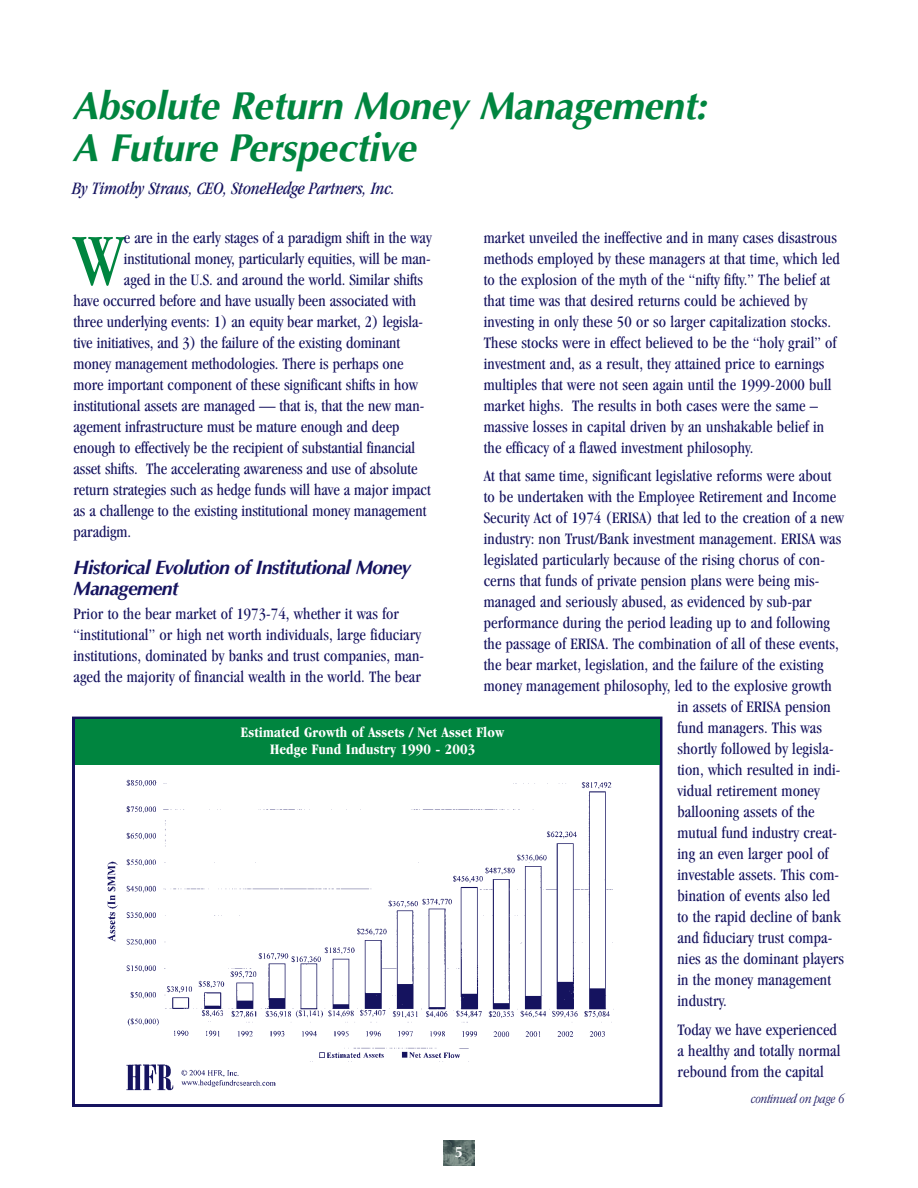
<style>
.page{position:relative;width:918px;height:1188px;background:#fff}
.page>*{position:absolute;margin:0;border:0;box-sizing:border-box;transform-origin:0 0}
.t1{font:condensed 75.75px "Garamond";color:#00853f}
.t2{font:italic 700 39px/42px "Optima";letter-spacing:-.01em;color:#00853f}
.t3{font:italic 700 19.5px/21px "Optima";letter-spacing:-.035em;color:#15135f}
.t4{font:italic condensed 18px "Garamond";letter-spacing:-.01em;color:#15135f}
.t5{font:condensed 16.5px/21px "Garamond";letter-spacing:.01em;color:#15135f}
.t6{font:700 condensed 15px/16.5px "Garamond";letter-spacing:.01em;color:#fff;text-align:center}
.t7{font:700 15px "Optima";color:#fff}
.t8{font:italic 300 condensed 13.5px "Garamond";letter-spacing:-.01em;color:#15135f}
</style>
<div class="page">
<img style="left:443px;top:1140px;width:32px;height:25px">
<img style="left:107px;top:779px;width:507px;height:312px">
<div style="left:72px;top:717px;width:590px;height:390px;border:3px solid #15135f"></div>
<div style="left:75px;top:719px;width:585px;height:46px;background:#00853f"></div>
<h2 class="t2" style="left:72px;top:89px;width:636px">Absolute Return Money Management:<br>A Future Perspective</h2>
<p class="t4" style="left:72px;top:182px;width:325px">By Timothy Straus, CEO, StoneHedge Partners, Inc.</p>
<p class="t5" style="left:484px;top:228px;width:357px">market unveiled the ineffective and in many cases disastrous methods employed by these managers at that time, which led to the explosion of the myth of the “nifty fifty.” The belief at that time was that desired returns could be achieved by investing in only these 50 or so larger capitalization stocks.<br>These stocks were in effect believed to be the “holy grail” of investment and, as a result, they attained price to earnings multiples that were not seen again until the 1999-2000 bull market highs. The results in both cases were the same – massive losses in capital driven by an unshakable belief in the efficacy of a flawed investment philosophy.</p>
<p class="t5" style="left:484px;top:467px;width:349px">At that same time, significant legislative reforms were about</p>
<p class="t5" style="left:484px;top:488px;width:354px">to be undertaken with the Employee Retirement and Income</p>
<p class="t5" style="left:484px;top:509px;width:362px">Security Act of 1974 (ERISA) that led to the creation of a new</p>
<p class="t5" style="left:484px;top:530px;width:359px">industry: non Trust/Bank investment management. ERISA was</p>
<p class="t5" style="left:484px;top:551px;width:343px">legislated particularly because of the rising chorus of con-</p>
<p class="t5" style="left:484px;top:572px;width:337px">cerns that funds of private pension plans were being mis-</p>
<p class="t5" style="left:484px;top:593px;width:329px">managed and seriously abused, as evidenced by sub-par</p>
<p class="t5" style="left:484px;top:614px;width:348px">performance during the period leading up to and following</p>
<p class="t5" style="left:484px;top:635px;width:356px">the passage of ERISA. The combination of all of these events,</p>
<p class="t5" style="left:484px;top:656px;width:341px">the bear market, legislation, and the failure of the existing</p>
<p class="t5" style="left:484px;top:677px;width:350px">money management philosophy, led to the explosive growth</p>
<p class="t5" style="left:677px;top:698px;width:155px">in assets of ERISA pension</p>
<p class="t5" style="left:677px;top:719px;width:146px">fund managers. This was</p>
<p class="t5" style="left:677px;top:740px;width:158px">shortly followed by legisla-</p>
<p class="t5" style="left:677px;top:761px;width:165px">tion, which resulted in indi-</p>
<p class="t5" style="left:677px;top:782px;width:144px">vidual retirement money</p>
<p class="t5" style="left:677px;top:803px;width:139px">ballooning assets of the</p>
<p class="t5" style="left:677px;top:824px;width:161px">mutual fund industry creat-</p>
<p class="t5" style="left:677px;top:845px;width:153px">ing an even larger pool of</p>
<p class="t5" style="left:677px;top:866px;width:163px">investable assets. This com-</p>
<p class="t5" style="left:677px;top:887px;width:154px">bination of events also led</p>
<p class="t5" style="left:677px;top:908px;width:165px">to the rapid decline of bank</p>
<p class="t5" style="left:677px;top:929px;width:156px">and fiduciary trust compa-</p>
<p class="t5" style="left:677px;top:950px;width:168px">nies as the dominant players</p>
<p class="t5" style="left:677px;top:971px;width:155px">in the money management</p>
<p class="t5" style="left:677px;top:992px;width:51px">industry.</p>
<p class="t5" style="left:677px;top:1020px;width:164px">Today we have experienced a healthy and totally normal rebound from the capital</p>
<h1 class="t1" style="left:74px;top:231px;width:52px">W</h1>
<p class="t5" style="left:124px;top:228px;width:309px">e are in the early stages of a paradigm shift in the way</p>
<p class="t5" style="left:124px;top:249px;width:308px">institutional money, particularly equities, will be man-</p>
<p class="t5" style="left:124px;top:270px;width:301px">aged in the U.S. and around the world. Similar shifts</p>
<p class="t5" style="left:74px;top:291px;width:344px">have occurred before and have usually been associated with</p>
<p class="t5" style="left:74px;top:312px;width:351px">three underlying events: 1) an equity bear market, 2) legisla-</p>
<p class="t5" style="left:74px;top:333px;width:328px">tive initiatives, and 3) the failure of the existing dominant</p>
<p class="t5" style="left:74px;top:354px;width:332px">money management methodologies. There is perhaps one</p>
<p class="t5" style="left:74px;top:375px;width:346px">more important component of these significant shifts in how</p>
<p class="t5" style="left:74px;top:396px;width:352px">institutional assets are managed — that is, that the new man-</p>
<p class="t5" style="left:74px;top:417px;width:327px">agement infrastructure must be mature enough and deep</p>
<p class="t5" style="left:74px;top:438px;width:343px">enough to effectively be the recipient of substantial financial</p>
<p class="t5" style="left:74px;top:459px;width:346px">asset shifts. The accelerating awareness and use of absolute</p>
<p class="t5" style="left:74px;top:480px;width:359px">return strategies such as hedge funds will have a major impact</p>
<p class="t5" style="left:74px;top:501px;width:354px">as a challenge to the existing institutional money management</p>
<p class="t5" style="left:74px;top:522px;width:59px">paradigm.</p>
<p class="t3" style="left:74px;top:559px;width:339px">Historical Evolution of Institutional Money<br>Management</p>
<p class="t5" style="left:74px;top:605px;width:352px">Prior to the bear market of 1973-74, whether it was for “institutional” or high net worth individuals, large fiduciary institutions, dominated by banks and trust companies, man&shy;aged the majority of financial wealth in the world. The bear</p>
<p class="t6" style="left:241px;top:725px;width:265px">Estimated Growth of Assets / Net Asset Flow<br>Hedge Fund Industry 1990 - 2003</p>
<p class="t7" style="left:455px;top:1145px;width:10px">5</p>
<p class="t8" style="left:751px;top:1093px;width:95px">continued on page 6</p>
</div>
